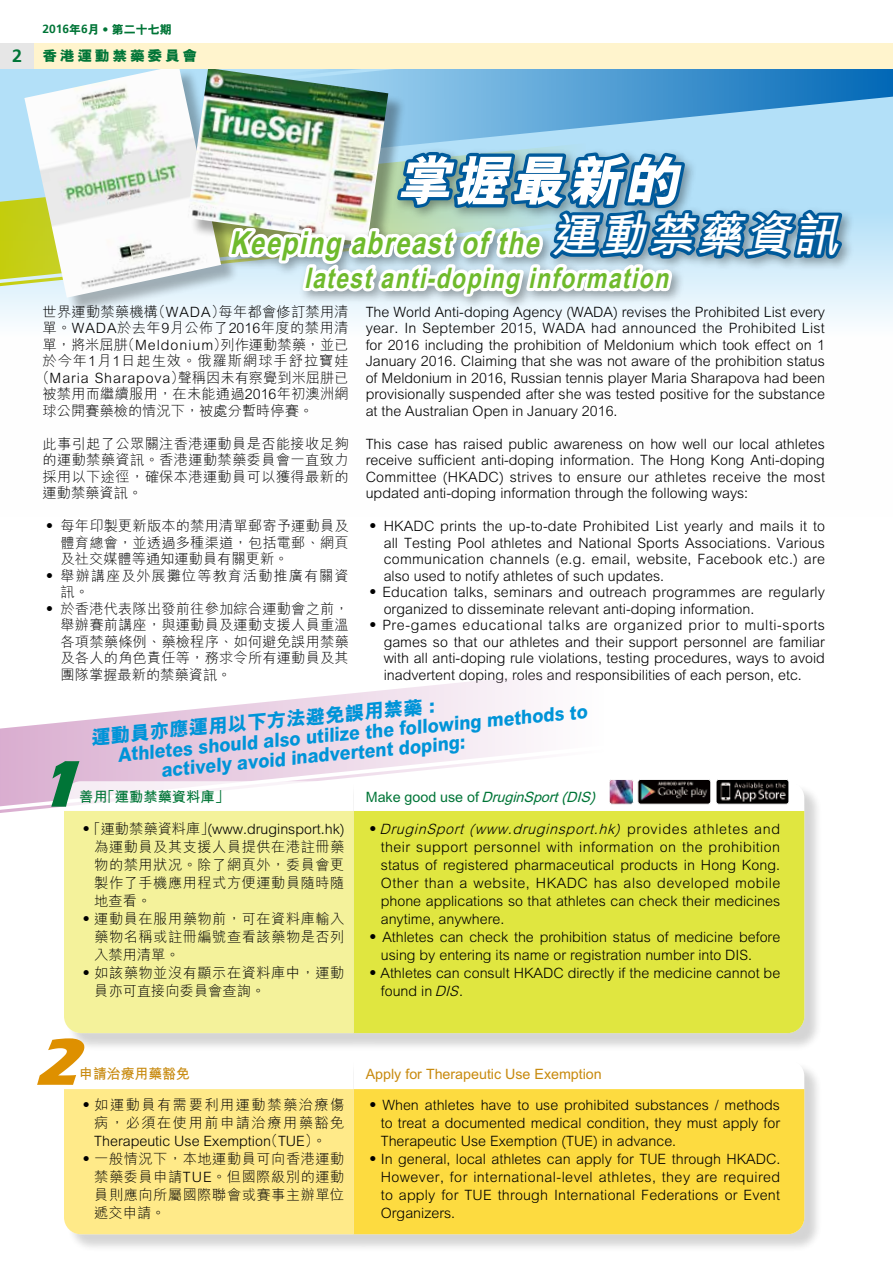
<style>
.page{position:relative;width:893px;height:1263px;background:#fff}
.page>*{position:absolute;margin:0;border:0;box-sizing:border-box;transform-origin:0 0}
.t1{font:italic 700 68.4px "Eras ITC";color:#007537}
.t2{font:italic 700 68.4px "Eras ITC";color:#de9000}
.t3{font:italic 800 54.9px "M Hei HK";color:#fff}
.t4{font:italic 700 46.65px "M Hei HK";color:#fff}
.t5{font:italic 700 31.65px "Arial Narrow";color:#6fba2c}
.t6{font:italic 700 28.35px "Arial Narrow";color:#6fba2c}
.t7{font:800 19.35px "M Hei HK";color:#0094d8;scale:.91 1}
.t8{font:800 19.35px "M Hei HK";color:#0094d8}
.t9{font:300 14.25px/16.5px "M Hei HK";color:#000;text-align:justify}
.t10{font:300 14.25px/18px "M Hei HK";letter-spacing:.035em;color:#000}
.t11{font:300 14.25px/16.5px "M Hei HK";letter-spacing:.07em;color:#000}
.t12{font:700 14.25px "M Hei HK";color:#c88a0f}
.t13{font:italic 700 14.25px "M Hei HK";color:#007537}
.t14{font:300 14.25px "M Hei HK";letter-spacing:.06em;color:#000}
.t15{font:700 14.25px "M Hei HK";color:#007537}
.t16{font:800 14.25px "M Hei HK";letter-spacing:.17em;color:#007537;scale:1.05 1}
.t17{font:800 12px "M Hei HK";color:#007537}
.s1{font-family:"Frutiger LT";font-weight:700}
.s2{font-family:"Frutiger LT";font-weight:700;font-size:18px}
.s3{font-style:normal}
.s4{font-style:italic}
</style>
<div class="page">
<svg style="left:0;top:69px;width:893px;height:253px;fill:#eef8fd"></svg>
<svg style="left:0;top:676px;width:534px;height:70px"></svg>
<svg style="left:0;top:746px;width:534px;height:67px"></svg>
<svg style="left:406px;top:81px;width:487px;height:81px;background:#78b8e2"></svg>
<svg style="left:388px;top:68px;width:505px;height:13px;background:#559ecf"></svg>
<div style="left:27px;top:68px;width:212px;height:247px;background:#000;opacity:.28"></div>
<img style="left:24px;top:68px;width:163px;height:76px">
<div style="left:190px;top:71px;width:216px;height:190px;background:#000;opacity:.32"></div>
<img style="left:187px;top:68px;width:201px;height:76px">
<div style="left:224px;top:223px;width:461px;height:87px;background:#ebf6fd"></div>
<svg style="left:0;top:144px;width:854px;height:159px"></svg>
<div style="left:0;top:43px;width:893px;height:25px;background:#fff4cd"></div>
<div style="left:0;top:43px;width:34px;height:25px;background:#e6e6e6"></div>
<div style="left:66px;top:783px;width:757px;height:269px;background:#000;opacity:.23"></div>
<svg style="left:64px;top:781px;width:290px;height:30px"></svg>
<svg style="left:354px;top:781px;width:450px;height:30px"></svg>
<div style="left:354px;top:811px;width:450px;height:222px;background:#e0e640"></div>
<div style="left:64px;top:811px;width:290px;height:222px;background:#f4f29b"></div>
<div style="left:66px;top:1061px;width:757px;height:192px;background:#000;opacity:.23"></div>
<svg style="left:66px;top:1061px;width:288px;height:28px"></svg>
<svg style="left:354px;top:1061px;width:450px;height:28px"></svg>
<div style="left:354px;top:1089px;width:450px;height:145px;background:#fddb40"></div>
<div style="left:64px;top:1089px;width:290px;height:145px;background:#ffea89"></div>
<img style="left:638px;top:781px;width:73px;height:23px">
<div style="left:638px;top:779px;width:73px;height:25px;border:1px solid #fff;border-radius:3px"></div>
<img style="left:716px;top:781px;width:73px;height:23px">
<div style="left:716px;top:779px;width:73px;height:25px;border:1px solid #fff;border-radius:3px"></div>
<img style="left:609px;top:781px;width:23px;height:23px">
<div style="left:609px;top:779px;width:25px;height:25px;border:1px solid #fff;border-radius:3px"></div>
<p class="t17" style="left:42px;top:23px;width:131px"><span class="s1">2016</span>年<span class="s1">6</span>月•第二十七期</p>
<p class="t16" style="left:12px;top:48px;width:178px"><span class="s2">2</span> 香港運動禁藥委員會</p>
<h2 class="t3" style="left:397px;top:153px;width:294px">掌握最新的</h2>
<h3 class="t5" style="left:230px;top:219px;width:319px">Keeping abreastofthe</h3>
<h3 class="t4" style="left:551px;top:201px;width:301px">運動禁藥資訊</h3>
<h3 class="t6" style="left:304px;top:256px;width:373px">latestanti‑doping information</h3>
<p class="t9" style="left:43px;top:303px;width:308px">世界運動禁藥機構（WADA）每年都會修訂禁用清</p>
<p class="t10" style="left:43px;top:319px;width:308px">單。WADA於去年9月公佈了2016年度的禁用清</p>
<p class="t9" style="left:43px;top:336px;width:308px">單，將米屈肼（Meldonium）列作運動禁藥，並已</p>
<p class="t11" style="left:43px;top:353px;width:308px">於今年1月1日起生效。俄羅斯網球手舒拉寶娃</p>
<p class="t14" style="left:35px;top:370px;width:315px">（Maria Sharapova）聲稱因未有察覺到米屈肼已</p>
<p class="t9" style="left:43px;top:386px;width:308px">被禁用而繼續服用，在未能通過2016年初澳洲網</p>
<p class="t9" style="left:43px;top:402px;width:272px">球公開賽藥檢的情況下，被處分暫時停賽。</p>
<p class="t9" style="left:43px;top:435px;width:308px">此事引起了公眾關注香港運動員是否能接收足夠的運動禁藥資訊。香港運動禁藥委員會一直致力採用以下途徑，確保本港運動員可以獲得最新的運動禁藥資訊。</p>
<p class="t9" style="left:61px;top:518px;width:290px;text-indent:-18px">• 每年印製更新版本的禁用清單郵寄予運動員及體育總會，並透過多種渠道，包括電郵、網頁及社交媒體等通知運動員有關更新。</p>
<p class="t11" style="left:61px;top:567px;width:290px;text-indent:-18px">• 舉辦講座及外展攤位等教育活動推廣有關資訊。</p>
<p class="t9" style="left:61px;top:600px;width:290px;text-indent:-18px">• 於香港代表隊出發前往參加綜合運動會之前，舉辦賽前講座，與運動員及運動支援人員重溫各項禁藥條例、藥檢程序、如何避免誤用禁藥及各人的角色責任等，務求令所有運動員及其團隊掌握最新的禁藥資訊。</p>
<p class="t9" style="left:366px;top:303px;width:461px">The World Anti‑doping Agency (WADA) revises the Prohibited List every year. In September 2015, WADA had announced the Prohibited List for 2016 including the prohibition of Meldonium which took effect on 1<br>January 2016. Claiming that she was not aware of the prohibition status of Meldonium in 2016, Russian tennis player Maria Sharapova had been provisionally suspended after she was tested positive for the substance at the Australian Open in January 2016.</p>
<p class="t9" style="left:366px;top:435px;width:461px">This case has raised public awareness on how well our local athletes receive sufficient anti‑doping information. The Hong Kong Anti‑doping Committee (HKADC) strives to ensure our athletes receive the most updated anti‑doping information through the following ways:</p>
<p class="t9" style="left:384px;top:518px;width:443px;text-indent:-18px">• HKADC prints the up-to-date Prohibited List yearly and mails it to all Testing Pool athletes and National Sports Associations. Various communication channels (e.g. email, website, Facebook etc.) are also used to notify athletes of such updates.</p>
<p class="t9" style="left:384px;top:584px;width:443px;text-indent:-18px">• Education talks, seminars and outreach programmes are regularly organized to disseminate relevant anti‑doping information.</p>
<p class="t9" style="left:384px;top:617px;width:443px;text-indent:-18px">• Pre-games educational talks are organized prior to multi-sports games so that our athletes and their support personnel are familiar with all anti‑doping rule violations, testing procedures, ways to avoid inadvertent doping, roles and responsibilities of each person, etc.</p>
<h3 class="t8" style="left:90px;top:727px;width:347px;rotate:-5deg">運動員亦應運用以下方法避免誤用禁藥 :</h3>
<h3 class="t7" style="left:117px;top:743px;width:520px;rotate:-5deg">Athletes should also utilize the following methods to</h3>
<h3 class="t7" style="left:160px;top:759px;width:337px;rotate:-5deg">actively avoid inadvertent doping:</h3>
<h1 class="t1" style="left:34px;top:745px;width:65px">1</h1>
<p class="t15" style="left:79px;top:787px;width:151px">善用「運動禁藥資料庫」</p>
<p class="t13" style="left:366px;top:787px;width:235px"><span class="s3">M a k e g o o d u s e o f</span> DruginSport(DIS)</p>
<p class="t9" style="left:94px;top:819px;width:252px;line-height:18px;text-indent:-15px">•「運動禁藥資料庫」(www.druginsport.hk)為運動員及其支援人員提供在港註冊藥物的禁用狀况。除了網頁外，委員會更製作了手機應用程式方便運動員隨時隨地查看。</p>
<p class="t9" style="left:94px;top:909px;width:252px;line-height:18px;text-indent:-15px">•運動員在服用藥物前，可在資料庫輸入藥物名稱或註冊編號查看該藥物是否列入禁用清單。</p>
<p class="t10" style="left:94px;top:963px;width:252px;text-indent:-15px">•如該藥物並沒有顯示在資料庫中，運動員亦可直接向委員會查詢。</p>
<p class="t9" style="left:381px;top:819px;width:401px;line-height:18px;text-indent:-15px">• <span class="s4">DruginSport (www.druginsport.hk)</span> p r o v i d e s a t h l e t e s a n d their support personnel with information on the prohibition status of registered pharmaceutical products in Hong Kong.<br>Other than a website, HKADC has also developed mobile phone applications so that athletes can check their medicines anytime, anywhere.</p>
<p class="t9" style="left:381px;top:927px;width:401px;line-height:18px;text-indent:-15px">• Athletes can check the prohibition status of medicine before using by entering its name or registration number into DIS.</p>
<p class="t9" style="left:381px;top:963px;width:401px;line-height:18px;text-indent:-15px">• Athletes can consult HKADC directly if the medicine cannot be found in <span class="s4">DIS</span>.</p>
<h1 class="t2" style="left:34px;top:1023px;width:65px">2</h1>
<p class="t12" style="left:79px;top:1063px;width:112px">申請治療用藥豁免</p>
<p class="t12" style="left:366px;top:1063px;width:238px">Apply for Therapeutic Use Exemption</p>
<p class="t9" style="left:94px;top:1096px;width:252px;line-height:18px;text-indent:-15px">•如運動員有需要利用運動禁藥治療傷病，必須在使用前申請治療用藥豁免Therapeutic Use Exemption（TUE）。</p>
<p class="t9" style="left:94px;top:1150px;width:252px;line-height:18px;text-indent:-15px">•一般情況下，本地運動員可向香港運動禁藥委員申請TUE。但國際級別的運動員則應向所屬國際聯會或賽事主辦單位遞交申請。</p>
<p class="t9" style="left:381px;top:1096px;width:401px;line-height:18px;text-indent:-15px">• When athletes have to use prohibited substances / methods to treat a documented medical condition, they must apply for Therapeutic Use Exemption (TUE) in advance.</p>
<p class="t9" style="left:381px;top:1150px;width:401px;line-height:18px;text-indent:-15px">• In general, local athletes can apply for TUE through HKADC.<br>However, for international-level athletes, they are required to apply for TUE through International Federations or Event Organizers.</p>
</div>
